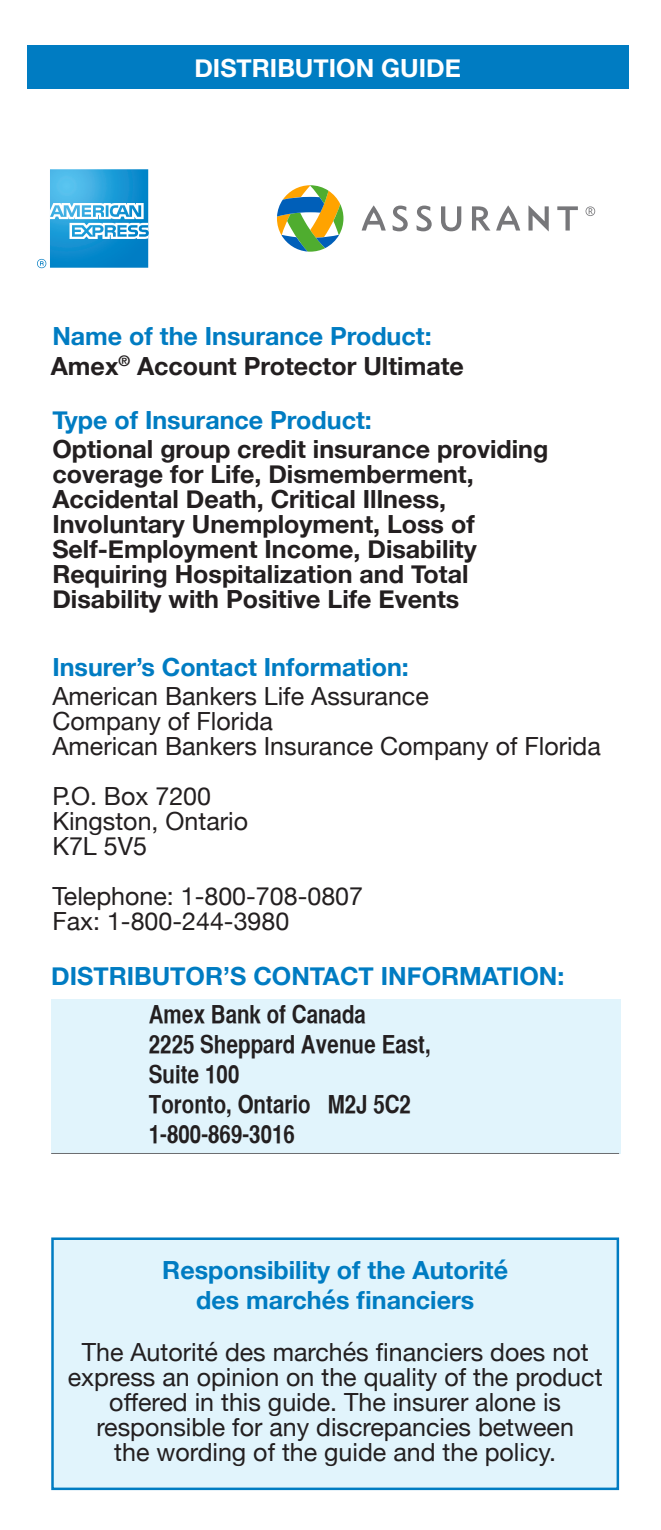
<style>
.page{position:relative;width:661px;height:1530px;background:#fff}
.page>*{position:absolute;margin:0;border:0;box-sizing:border-box;transform-origin:0 0}
.t1{font:25px/25px "Helvetica Neue";color:#231f20}
.t2{font:700 25px/25px "Helvetica Neue";color:#231f20}
.t3{font:700 25px/30px "Helvetica Neue";color:#007cc2;text-align:center}
.t4{font:700 25px "Helvetica CY";color:#231f20}
.t5{font:700 25px "Helvetica Neue";color:#fff}
</style>
<div class="page">
<div style="left:27px;top:46px;width:600px;height:43px;background:#007cc2"></div>
<div style="left:51px;top:1237px;width:567px;height:253px;background:#e1f4fc;border:2px solid #007cc2"></div>
<img style="left:50px;top:169px;width:99px;height:99px">
<svg style="left:50px;top:203px;width:98px;height:36px"></svg>
<svg style="left:37px;top:259px;width:9px;height:9px"></svg>
<svg style="left:416px;top:206px;width:15px;height:25px"></svg>
<svg style="left:392px;top:206px;width:15px;height:25px"></svg>
<svg style="left:441px;top:206px;width:20px;height:25px"></svg>
<svg style="left:557px;top:206px;width:20px;height:25px"></svg>
<svg style="left:361px;top:206px;width:24px;height:25px"></svg>
<svg style="left:472px;top:206px;width:48px;height:25px"></svg>
<svg style="left:528px;top:205px;width:20px;height:26px"></svg>
<svg style="left:277px;top:185px;width:66px;height:67px"></svg>
<svg style="left:585px;top:206px;width:9px;height:10px"></svg>
<div style="left:51px;top:999px;width:568px;height:155px;background:#e1f4fc"></div>
<hr style="left:51px;top:1153px;width:567px;height:1px;background:#6c6d70">
<h1 class="t5" style="left:194px;top:49px;width:268px">DISTRIBUTION GUIDE</h1>
<h2 class="t3" style="left:52px;top:322px;width:380px">Name of the Insurance Product:</h2>
<p class="t2" style="left:51px;top:354px;width:414px">Amex<sup>®</sup> Account Protector Ultimate</p>
<h2 class="t3" style="left:52px;top:405px;width:321px">Type of Insurance Product:</h2>
<p class="t2" style="left:52px;top:438px;width:497px">Optional group credit insurance providing coverage for Life, Dismemberment, Accidental Death, Critical Illness, Involuntary Unemployment, Loss of Self-Employment Income, Disability Requiring Hospitalization and Total Disability with Positive Life Events</p>
<h2 class="t3" style="left:52px;top:653px;width:357px">Insurer’s Contact Information:</h2>
<p class="t1" style="left:52px;top:685px;width:377px">American Bankers Life Assurance<br>Company of Florida</p>
<p class="t1" style="left:52px;top:735px;width:549px">American Bankers Insurance Company of Florida</p>
<p class="t1" style="left:52px;top:785px;width:160px">P.O. Box 7200</p>
<p class="t1" style="left:52px;top:810px;width:197px">Kingston, Ontario</p>
<p class="t1" style="left:52px;top:835px;width:96px">K7L 5V5</p>
<p class="t1" style="left:52px;top:885px;width:312px">Telephone: 1-800-708-0807</p>
<p class="t1" style="left:52px;top:910px;width:238px">Fax: 1-800-244-3980</p>
<h2 class="t3" style="left:51px;top:962px;width:514px">DISTRIBUTOR’S CONTACT INFORMATION:</h2>
<p class="t4" style="left:149px;top:999px;width:218px">Amex Bank of Canada</p>
<p class="t4" style="left:149px;top:1029px;width:283px">2225 Sheppard Avenue East,</p>
<p class="t4" style="left:149px;top:1059px;width:92px">Suite 100</p>
<p class="t4" style="left:149px;top:1089px;width:263px">Toronto, Ontario M2J 5C2</p>
<p class="t4" style="left:149px;top:1119px;width:147px">1-800-869-3016</p>
<h2 class="t3" style="left:162px;top:1255px;width:347px">Responsibility of the Autorité des marchés financiers</h2>
<p class="t1" style="left:68px;top:1341px;width:535px;text-align:center">The Autorité des marchés financiers does not express an opinion on the quality of the product offered in this guide. The insurer alone is responsible for any discrepancies between<br>the wording of the guide and the policy.</p>
</div>
